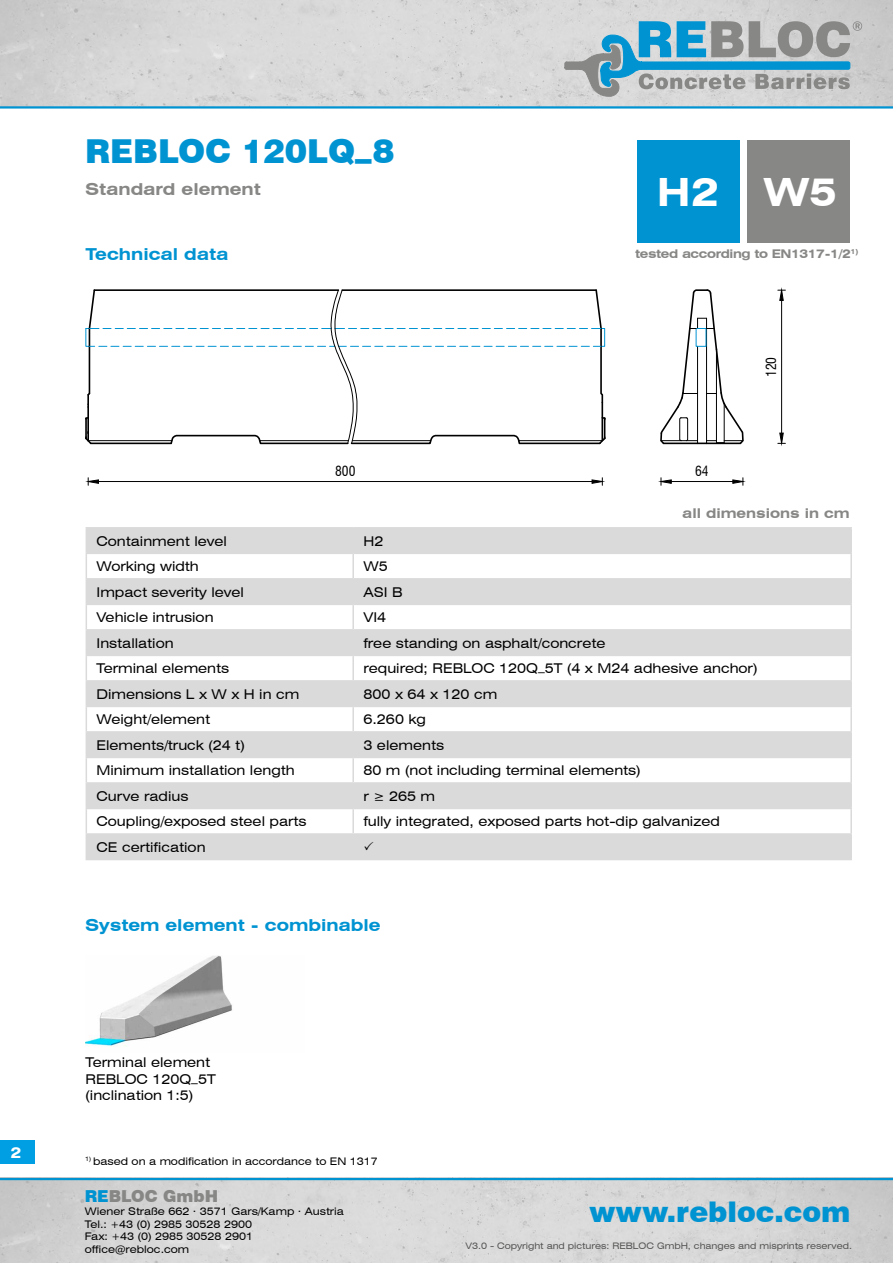
<style>
.page{position:relative;width:893px;height:1263px;background:#fff}
.page>*{position:absolute;margin:0;border:0;box-sizing:border-box;transform-origin:0 0}
.t1{font:700 expanded 39px "Swiss 721 BT";color:#fff}
.t2{font:900 33px "Swiss 721 BT";color:#0093d2}
.t3{font:900 28.5px "Swiss 721 BT";color:#0093d2}
.t4{font:700 expanded 16.5px "Swiss 721 BT";color:#0093d2}
.t5{font:700 expanded 16.5px "Swiss 721 BT";color:#878786}
.t6{font:900 16.5px "Swiss 721 BT";color:#878786}
.t7{font:700 expanded 15px "Swiss 721 BT";color:#fff}
.t8{font:expanded 13.5px/16.5px "Swiss 721 BT";color:#000}
.t9{font:700 expanded 13.5px "Swiss 721 BT";color:#878786}
.t10{font:condensed 13.5px "Swiss 721 BT";color:#000}
.t11{font:700 expanded 12px "Swiss 721 BT";letter-spacing:-.03em;color:#878786}
.t12{font:expanded 10.5px/13.2px "Swiss 721 BT";color:#000}
.t13{font:expanded 9px "Swiss 721 BT";color:#545453}
.s1{color:#0093d2}
</style>
<div class="page">
<svg style="left:87px;top:529px;width:763px;height:330px;fill:#dadada"></svg>
<hr style="left:352px;top:529px;width:2px;height:24px;background:#dadada">
<hr style="left:352px;top:554px;width:2px;height:24px;background:#dadada">
<hr style="left:352px;top:580px;width:2px;height:24px;background:#dadada">
<hr style="left:352px;top:605px;width:2px;height:24px;background:#dadada">
<hr style="left:352px;top:631px;width:2px;height:24px;background:#dadada">
<hr style="left:352px;top:682px;width:2px;height:24px;background:#dadada">
<hr style="left:352px;top:707px;width:2px;height:24px;background:#dadada">
<hr style="left:352px;top:733px;width:2px;height:24px;background:#dadada">
<hr style="left:352px;top:758px;width:2px;height:24px;background:#dadada">
<hr style="left:352px;top:784px;width:2px;height:24px;background:#dadada">
<hr style="left:352px;top:809px;width:2px;height:24px;background:#dadada">
<hr style="left:352px;top:835px;width:2px;height:24px;background:#dadada">
<hr style="left:352px;top:656px;width:2px;height:24px;background:#dadada">
<hr style="left:86px;top:527px;width:267px;height:2px;background:#dadada">
<hr style="left:353px;top:527px;width:499px;height:2px;background:#dadada">
<hr style="left:850px;top:529px;width:2px;height:24px;background:#dadada">
<hr style="left:86px;top:553px;width:267px;height:1px;background:#dadada">
<hr style="left:353px;top:553px;width:499px;height:1px;background:#dadada">
<hr style="left:850px;top:554px;width:2px;height:24px;background:#dadada">
<hr style="left:86px;top:578px;width:267px;height:2px;background:#dadada">
<hr style="left:353px;top:578px;width:499px;height:2px;background:#dadada">
<hr style="left:850px;top:580px;width:2px;height:24px;background:#dadada">
<hr style="left:86px;top:604px;width:267px;height:1px;background:#dadada">
<hr style="left:353px;top:604px;width:499px;height:1px;background:#dadada">
<hr style="left:850px;top:605px;width:2px;height:24px;background:#dadada">
<hr style="left:86px;top:629px;width:267px;height:2px;background:#dadada">
<hr style="left:353px;top:629px;width:499px;height:2px;background:#dadada">
<hr style="left:850px;top:631px;width:2px;height:24px;background:#dadada">
<hr style="left:86px;top:655px;width:267px;height:1px;background:#dadada">
<hr style="left:353px;top:655px;width:499px;height:1px;background:#dadada">
<hr style="left:850px;top:656px;width:2px;height:24px;background:#dadada">
<hr style="left:86px;top:680px;width:267px;height:2px;background:#dadada">
<hr style="left:353px;top:680px;width:499px;height:2px;background:#dadada">
<hr style="left:850px;top:682px;width:2px;height:24px;background:#dadada">
<hr style="left:86px;top:706px;width:267px;height:1px;background:#dadada">
<hr style="left:353px;top:706px;width:499px;height:1px;background:#dadada">
<hr style="left:850px;top:707px;width:2px;height:24px;background:#dadada">
<hr style="left:86px;top:731px;width:267px;height:2px;background:#dadada">
<hr style="left:353px;top:731px;width:499px;height:2px;background:#dadada">
<hr style="left:850px;top:733px;width:2px;height:24px;background:#dadada">
<hr style="left:86px;top:757px;width:267px;height:1px;background:#dadada">
<hr style="left:353px;top:757px;width:499px;height:1px;background:#dadada">
<hr style="left:850px;top:758px;width:2px;height:24px;background:#dadada">
<hr style="left:86px;top:782px;width:267px;height:2px;background:#dadada">
<hr style="left:353px;top:782px;width:499px;height:2px;background:#dadada">
<hr style="left:850px;top:784px;width:2px;height:24px;background:#dadada">
<hr style="left:86px;top:808px;width:267px;height:1px;background:#dadada">
<hr style="left:353px;top:808px;width:499px;height:1px;background:#dadada">
<hr style="left:850px;top:809px;width:2px;height:24px;background:#dadada">
<hr style="left:86px;top:833px;width:267px;height:2px;background:#dadada">
<svg style="left:86px;top:529px;width:1px;height:330px"></svg>
<hr style="left:353px;top:833px;width:499px;height:2px;background:#dadada">
<hr style="left:850px;top:835px;width:2px;height:24px;background:#dadada">
<hr style="left:86px;top:859px;width:267px;height:1px;background:#dadada">
<hr style="left:353px;top:859px;width:499px;height:1px;background:#dadada">
<div style="left:637px;top:140px;width:102px;height:102px;background:#0093d2"></div>
<div style="left:748px;top:140px;width:102px;height:102px;background:#878786"></div>
<img style="left:85px;top:956px;width:147px;height:91px">
<img style="left:0;top:0;width:893px;height:106px">
<hr style="left:0;top:106px;width:893px;height:3px;background:#0093d2">
<img style="left:0;top:1180px;width:893px;height:83px">
<hr style="left:0;top:1178px;width:893px;height:2px;background:#0093d2">
<div style="left:0;top:1141px;width:34px;height:23px;background:#009ee3"></div>
<svg style="left:660px;top:289px;width:84px;height:156px"></svg>
<hr style="left:98px;top:481px;width:494px;height:1px;background:#000">
<svg style="left:591px;top:478px;width:12px;height:7px"></svg>
<svg style="left:87px;top:478px;width:12px;height:7px"></svg>
<hr style="left:671px;top:481px;width:62px;height:1px;background:#000">
<svg style="left:732px;top:478px;width:12px;height:7px"></svg>
<svg style="left:660px;top:478px;width:12px;height:7px"></svg>
<hr style="left:781px;top:300px;width:1px;height:133px;background:#000">
<svg style="left:778px;top:432px;width:7px;height:12px"></svg>
<svg style="left:778px;top:289px;width:7px;height:12px"></svg>
<svg style="left:85px;top:289px;width:521px;height:156px"></svg>
<svg style="left:564px;top:21px;width:298px;height:76px;background:#96b3c0"></svg>
<svg style="left:364px;top:841px;width:9px;height:9px"></svg>
<p class="t7" style="left:11px;top:1143px;width:12px">2</p>
<h2 class="t2" style="left:85px;top:131px;width:311px">REBLOC 120LQ_8</h2>
<p class="t5" style="left:85px;top:179px;width:177px">Standard element</p>
<p class="t4" style="left:86px;top:244px;width:144px">Technical data</p>
<h1 class="t1" style="left:657px;top:169px;width:182px">H2 W5</h1>
<p class="t11" style="left:635px;top:246px;width:225px">tested according to EN1317-1/2<sup>1)</sup></p>
<p class="t10" style="left:763px;top:377px;width:22px;rotate:-90deg">120</p>
<p class="t10" style="left:335px;top:463px;width:22px">800</p>
<p class="t10" style="left:695px;top:463px;width:15px">64</p>
<p class="t9" style="left:682px;top:505px;width:169px">all dimensions in cm</p>
<p class="t8" style="left:97px;top:533px;width:132px">Containment level</p>
<p class="t8" style="left:363px;top:533px;width:21px">H2</p>
<p class="t8" style="left:97px;top:558px;width:104px">Working width</p>
<p class="t8" style="left:363px;top:558px;width:26px">W5</p>
<p class="t8" style="left:97px;top:584px;width:149px">Impact severity level</p>
<p class="t8" style="left:363px;top:584px;width:41px">ASI B</p>
<p class="t8" style="left:97px;top:609px;width:118px">Vehicle intrusion</p>
<p class="t8" style="left:363px;top:609px;width:24px">VI4</p>
<p class="t8" style="left:97px;top:635px;width:79px">Installation</p>
<p class="t8" style="left:363px;top:635px;width:243px">free standing on asphalt/concrete</p>
<p class="t8" style="left:97px;top:660px;width:134px">Terminal elements</p>
<p class="t8" style="left:363px;top:660px;width:395px">required; REBLOC 120Q_5T (4 x M24 adhesive anchor)</p>
<p class="t8" style="left:97px;top:686px;width:204px">Dimensions L x W x H in cm</p>
<p class="t8" style="left:363px;top:686px;width:135px">800 x 64 x 120 cm</p>
<p class="t8" style="left:97px;top:711px;width:115px">Weight/element</p>
<p class="t8" style="left:363px;top:711px;width:64px">6.260 kg</p>
<p class="t8" style="left:97px;top:737px;width:150px">Elements/truck (24 t)</p>
<p class="t8" style="left:363px;top:737px;width:82px">3 elements</p>
<p class="t8" style="left:97px;top:762px;width:200px">Minimum installation length</p>
<p class="t8" style="left:363px;top:762px;width:279px">80 m (not including terminal elements)</p>
<p class="t8" style="left:97px;top:788px;width:93px">Curve radius</p>
<p class="t8" style="left:363px;top:788px;width:73px">r ≥ 265 m</p>
<p class="t8" style="left:97px;top:813px;width:211px">Coupling/exposed steel parts</p>
<p class="t8" style="left:363px;top:813px;width:358px">fully integrated, exposed parts hot-dip galvanized</p>
<p class="t8" style="left:97px;top:839px;width:111px">CE certification</p>
<p class="t4" style="left:85px;top:915px;width:297px">System element - combinable</p>
<p class="t8" style="left:86px;top:1054px;width:132px">Terminal element<br>REBLOC 120Q_5T (inclination 1:5)</p>
<p class="t12" style="left:85px;top:1154px;width:294px"><sup>1)</sup> based on a modification in accordance to EN 1317</p>
<p class="t6" style="left:85px;top:1186px;width:135px"><span class="s1">RE</span>BLOC GmbH</p>
<p class="t12" style="left:85px;top:1204px;width:261px">Wiener Straße 662 . 3571 Gars/Kamp . Austria<br>Tel.: +43 (0) 2985 30528 2900</p>
<p class="t12" style="left:85px;top:1230px;width:170px">Fax: +43 (0) 2985 30528 2901 office@rebloc.com</p>
<p class="t13" style="left:465px;top:1240px;width:388px">V3.0 - Copyright and pictures: REBLOC GmbH, changes and misprints reserved.</p>
<h3 class="t3" style="left:589px;top:1194px;width:263px">www.rebloc.com</h3>
</div>
